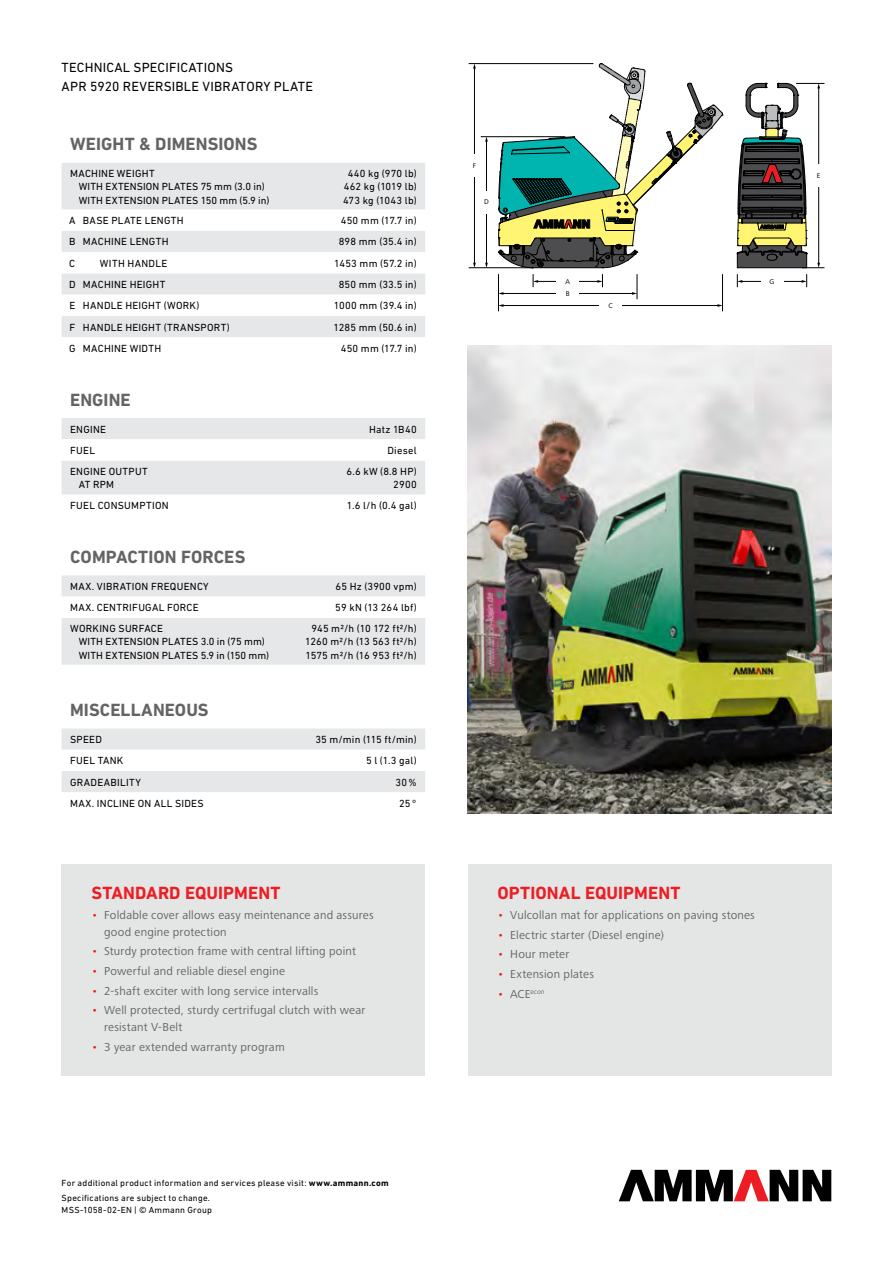
<style>
.page{position:relative;width:893px;height:1263px;background:#fff}
.page>*{position:absolute;margin:0;border:0;box-sizing:border-box;transform-origin:0 0}
.t1{font:700 18px "DIN Next LT Pro";letter-spacing:.005em;color:#636466}
.t2{font:700 18px "DIN Next LT Pro";letter-spacing:.005em;color:#ed1d24}
.t3{font:13.5px/18.8px "DIN Next LT Pro";letter-spacing:.015em;color:#000}
.t4{font:12px/16.5px "Frutiger Next LTW1 G";letter-spacing:.015em;color:#636466}
.t5{font:10.5px/13.5px "DIN Next LT Pro";letter-spacing:.025em;color:#000}
.t6{font:9px/15.1px "DIN Next LT Pro";letter-spacing:.025em;color:#000}
.t7{font:7.2px/12.1px "Frutiger Next LTW1 G";color:#000}
.t8{font:7.05px "Frutiger Next LTW1 G";color:#636466}
.s1{color:#ed1d24}
.s2{font-weight:700}
.s3{font-size:12px;color:#ed1d24}
.s4{font-size:12px}
</style>
<div class="page">
<svg style="left:619px;top:1170px;width:212px;height:31px"></svg>
<img style="left:468px;top:346px;width:363px;height:467px">
<div style="left:62px;top:864px;width:363px;height:212px;background:#e4e6e6"></div>
<div style="left:468px;top:864px;width:363px;height:212px;background:#e4e6e6"></div>
<svg style="left:62px;top:418px;width:363px;height:76px"></svg>
<svg style="left:62px;top:728px;width:363px;height:64px"></svg>
<svg style="left:62px;top:575px;width:363px;height:90px"></svg>
<svg style="left:498px;top:63px;width:225px;height:205px"></svg>
<hr style="left:503px;top:305px;width:215px;height:1px;background:#000">
<hr style="left:503px;top:293px;width:130px;height:1px;background:#000">
<hr style="left:537px;top:281px;width:61px;height:1px;background:#000">
<hr style="left:498px;top:274px;width:1px;height:37px;background:#000">
<svg style="left:632px;top:274px;width:6px;height:25px"></svg>
<hr style="left:722px;top:274px;width:1px;height:37px;background:#000">
<svg style="left:533px;top:274px;width:5px;height:13px"></svg>
<svg style="left:597px;top:274px;width:6px;height:13px"></svg>
<hr style="left:741px;top:281px;width:62px;height:1px;background:#000">
<svg style="left:737px;top:274px;width:5px;height:13px"></svg>
<svg style="left:802px;top:274px;width:5px;height:13px"></svg>
<hr style="left:469px;top:267px;width:64px;height:1px;background:#000">
<hr style="left:481px;top:136px;width:84px;height:1px;background:#000">
<hr style="left:469px;top:63px;width:124px;height:1px;background:#000">
<hr style="left:474px;top:68px;width:1px;height:196px;background:#000">
<svg style="left:473px;top:263px;width:3px;height:5px"></svg>
<svg style="left:473px;top:64px;width:3px;height:5px"></svg>
<hr style="left:486px;top:141px;width:1px;height:123px;background:#000">
<svg style="left:485px;top:263px;width:3px;height:5px"></svg>
<svg style="left:485px;top:137px;width:3px;height:5px"></svg>
<svg style="left:737px;top:83px;width:87px;height:185px"></svg>
<div style="left:557px;top:277px;width:22px;height:8px;background:#fff"></div>
<div style="left:557px;top:290px;width:22px;height:7px;background:#fff"></div>
<div style="left:599px;top:302px;width:23px;height:7px;background:#fff"></div>
<div style="left:761px;top:277px;width:22px;height:8px;background:#fff"></div>
<div style="left:815px;top:164px;width:8px;height:23px;background:#fff"></div>
<div style="left:483px;top:191px;width:7px;height:22px;background:#fff"></div>
<div style="left:471px;top:155px;width:7px;height:22px;background:#fff"></div>
<div style="left:62px;top:163px;width:363px;height:46px;background:#e6e7e8"></div>
<svg style="left:62px;top:231px;width:363px;height:106px;fill:#e6e7e8"></svg>
<p class="t3" style="left:62px;top:58px;width:253px">TECHNICAL SPECIFICATIONS<br>APR 5920 REVERSIBLE VIBRATORY PLATE</p>
<h1 class="t1" style="left:70px;top:134px;width:189px">WEIGHT &amp; DIMENSIONS</h1>
<p class="t5" style="left:79px;top:166px;width:192px;text-indent:-9px">MACHINE WEIGHT<br>WITH EXTENSION PLATES 75 mm (3.0 in)<br>WITH EXTENSION PLATES 150 mm (5.9 in)</p>
<p class="t5" style="left:343px;top:166px;width:75px;text-align:center">440 kg (970 lb)<br>462 kg (1019 lb)<br>473 kg (1043 lb)</p>
<p class="t5" style="left:69px;top:214px;width:116px">A BASE PLATE LENGTH</p>
<p class="t5" style="left:341px;top:214px;width:77px">450 mm (17.7 in)</p>
<p class="t5" style="left:69px;top:235px;width:101px">B MACHINE LENGTH</p>
<p class="t5" style="left:339px;top:235px;width:80px">898 mm (35.4 in)</p>
<p class="t5" style="left:69px;top:256px;width:7px">C</p>
<p class="t5" style="left:100px;top:256px;width:69px">WITH HANDLE</p>
<p class="t5" style="left:334px;top:256px;width:84px">1453 mm (57.2 in)</p>
<p class="t5" style="left:69px;top:278px;width:98px">D MACHINE HEIGHT</p>
<p class="t5" style="left:339px;top:278px;width:79px">850 mm (33.5 in)</p>
<p class="t5" style="left:69px;top:299px;width:132px">E HANDLE HEIGHT (WORK)</p>
<p class="t5" style="left:334px;top:299px;width:84px">1000 mm (39.4 in)</p>
<p class="t5" style="left:69px;top:320px;width:162px">F HANDLE HEIGHT (TRANSPORT)</p>
<p class="t5" style="left:334px;top:320px;width:85px">1285 mm (50.6 in)</p>
<p class="t5" style="left:69px;top:341px;width:94px">G MACHINE WIDTH</p>
<p class="t5" style="left:341px;top:341px;width:77px">450 mm (17.7 in)</p>
<h1 class="t1" style="left:70px;top:389px;width:62px">ENGINE</h1>
<p class="t5" style="left:70px;top:422px;width:37px">ENGINE</p>
<p class="t5" style="left:369px;top:422px;width:49px">Hatz 1B40</p>
<p class="t5" style="left:70px;top:443px;width:26px">FUEL</p>
<p class="t5" style="left:387px;top:443px;width:31px">Diesel</p>
<p class="t5" style="left:79px;top:464px;width:71px;text-indent:-9px">ENGINE OUTPUT<br>AT RPM</p>
<p class="t5" style="left:346px;top:464px;width:72px;text-align:right">6.6 kW (8.8 HP)<br>2900</p>
<p class="t5" style="left:70px;top:499px;width:100px">FUEL CONSUMPTION</p>
<p class="t5" style="left:347px;top:499px;width:72px">1.6 l/h (0.4 gal)</p>
<h1 class="t1" style="left:70px;top:546px;width:177px">COMPACTION FORCES</h1>
<p class="t5" style="left:70px;top:579px;width:140px">MAX. VIBRATION FREQUENCY</p>
<p class="t5" style="left:336px;top:579px;width:83px">65 Hz (3900 vpm)</p>
<p class="t5" style="left:70px;top:601px;width:130px">MAX. CENTRIFUGAL FORCE</p>
<p class="t5" style="left:335px;top:601px;width:83px">59 kN (13 264 lbf)</p>
<p class="t5" style="left:79px;top:621px;width:192px;text-indent:-9px">WORKING SURFACE<br>WITH EXTENSION PLATES 3.0 in (75 mm)<br>WITH EXTENSION PLATES 5.9 in (150 mm)</p>
<p class="t5" style="left:305px;top:621px;width:113px;text-align:center">945 m2/h (10 172 ft2/h)<br>1260 m2/h (13 563 ft2/h)<br>1575 m2/h (16 953 ft2/h)</p>
<h1 class="t1" style="left:70px;top:699px;width:140px">MISCELLANEOUS</h1>
<p class="t5" style="left:70px;top:733px;width:33px">SPEED</p>
<p class="t5" style="left:315px;top:733px;width:103px">35 m/min (115 ft/min)</p>
<p class="t5" style="left:70px;top:754px;width:55px">FUEL TANK</p>
<p class="t5" style="left:366px;top:754px;width:52px">5 l (1.3 gal)</p>
<p class="t5" style="left:70px;top:775px;width:72px">GRADEABILITY</p>
<p class="t5" style="left:396px;top:775px;width:23px">30%</p>
<p class="t5" style="left:70px;top:796px;width:135px">MAX. INCLINE ON ALL SIDES</p>
<p class="t5" style="left:399px;top:796px;width:19px">25°</p>
<h1 class="t2" style="left:91px;top:883px;width:190px">STANDARD EQUIPMENT</h1>
<p class="t4" style="left:104px;top:907px;width:271px;text-indent:-13px"><span class="s1">•</span> Foldable cover allows easy meintenance and assures good engine protection</p>
<p class="t4" style="left:91px;top:943px;width:266px"><span class="s1">•</span> Sturdy protection frame with central lifting point</p>
<p class="t4" style="left:91px;top:963px;width:195px"><span class="s1">•</span> Powerful and reliable diesel engine</p>
<p class="t4" style="left:91px;top:983px;width:228px"><span class="s1">•</span> 2-shaft exciter with long service intervalls</p>
<p class="t4" style="left:104px;top:1002px;width:263px;text-indent:-13px"><span class="s1">•</span> Well protected, sturdy certrifugal clutch with wear resistant V-Belt</p>
<p class="t4" style="left:91px;top:1039px;width:195px"><span class="s1">•</span> 3 year extended warranty program</p>
<p class="t6" style="left:62px;top:1175px;width:328px">For additional product information and services please visit: <span class="s2">www.ammann.com<br></span>Specifications are subject to change.</p>
<p class="t6" style="left:62px;top:1202px;width:152px">MSS-1058-02-EN | © Ammann Group</p>
<p class="t7" style="left:473px;top:160px;width:5px">F</p>
<p class="t7" style="left:484px;top:196px;width:6px">D</p>
<p class="t7" style="left:565px;top:275px;width:6px">A<br>B</p>
<p class="t7" style="left:608px;top:299px;width:6px">C</p>
<p class="t7" style="left:770px;top:275px;width:6px">G</p>
<p class="t7" style="left:817px;top:170px;width:5px">E</p>
<h1 class="t2" style="left:497px;top:883px;width:184px">OPTIONAL EQUIPMENT</h1>
<p class="t4" style="left:497px;top:907px;width:259px"><span class="s1">•</span> Vulcollan mat for applications on paving stones</p>
<p class="t4" style="left:497px;top:927px;width:168px"><span class="s1">•</span> Electric starter (Diesel engine)</p>
<p class="t4" style="left:497px;top:946px;width:73px"><span class="s1">•</span> Hour meter</p>
<p class="t4" style="left:497px;top:966px;width:98px"><span class="s1">•</span> Extension plates</p>
<p class="t8" style="left:497px;top:987px;width:49px"><span class="s3">•</span> <span class="s4">ACE</span>econ</p>
</div>
